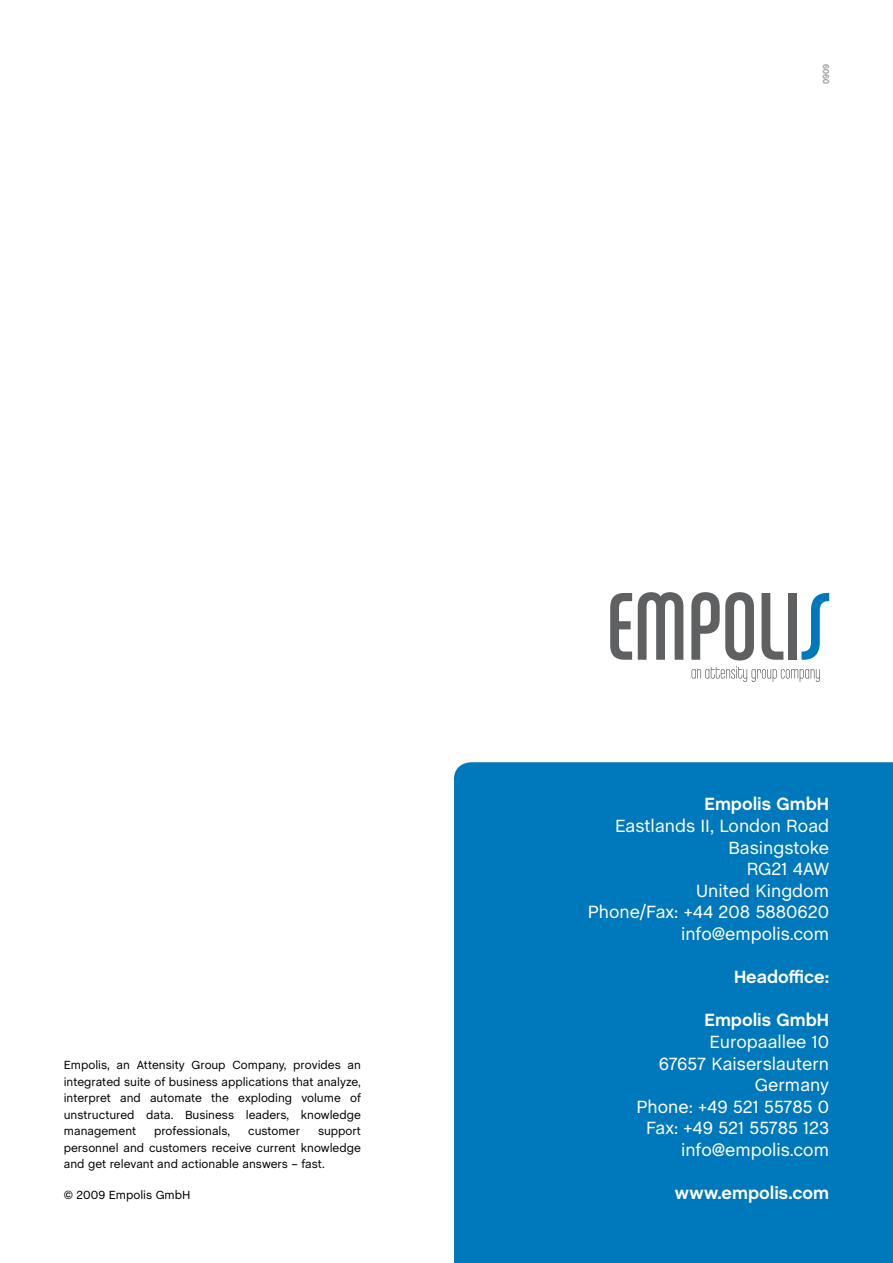
<style>
.page{position:relative;width:893px;height:1263px;background:#fff}
.page>*{position:absolute;margin:0;border:0;box-sizing:border-box;transform-origin:0 0}
.t1{font:18px/21.6px "Chalet";color:#fff;text-align:right}
.t2{font:700 18px "Chalet";color:#fff}
.t3{font:12px/16.5px "Chalet";color:#000;text-align:justify}
.t4{font:9px "Chalet New York Nineteen Eighty";color:#9fa0a1}
</style>
<div class="page">
<div style="left:454px;top:762px;width:439px;height:501px;background:#0078bc"></div>
<svg style="left:610px;top:593px;width:22px;height:67px"></svg>
<svg style="left:638px;top:592px;width:45px;height:68px"></svg>
<svg style="left:691px;top:592px;width:63px;height:68px"></svg>
<svg style="left:761px;top:593px;width:22px;height:67px"></svg>
<div style="left:788px;top:593px;width:9px;height:67px;background:#5f6062"></div>
<svg style="left:801px;top:592px;width:28px;height:68px"></svg>
<svg style="left:691px;top:666px;width:129px;height:16px"></svg>
<p class="t4" style="left:820px;top:84px;width:22px;rotate:-90deg">0909</p>
<p class="t3" style="left:64px;top:1057px;width:299px">Empolis, an Attensity Group Company, provides an integrated suite of business applications that analyze, interpret and automate the exploding volume of unstructured data. Business leaders, knowledge management</p>
<p class="t3" style="left:154px;top:1123px;width:78px">professionals,</p>
<p class="t3" style="left:248px;top:1123px;width:53px">customer</p>
<p class="t3" style="left:64px;top:1123px;width:299px;text-indent:254px">support personnel and customers receive current knowledge and get relevant and actionable answers – fast.</p>
<p class="t3" style="left:64px;top:1187px;width:128px">© 2009 Empolis GmbH</p>
<h1 class="t2" style="left:704px;top:793px;width:126px">Empolis GmbH</h1>
<h1 class="t1" style="left:588px;top:815px;width:243px">Eastlands II, London Road<br>Basingstoke<br>RG21 4AW<br>United Kingdom<br>Phone/Fax: +44 208 5880620 info@empolis.com</h1>
<h1 class="t2" style="left:734px;top:966px;width:97px">Headoffice:</h1>
<h1 class="t2" style="left:704px;top:1009px;width:126px">Empolis GmbH</h1>
<h1 class="t1" style="left:636px;top:1031px;width:194px">Europaallee 10<br>67657 Kaiserslautern<br>Germany<br>Phone: +49 521 55785 0<br>Fax: +49 521 55785 123 info@empolis.com</h1>
<h1 class="t2" style="left:675px;top:1182px;width:156px">www.empolis.com</h1>
</div>
